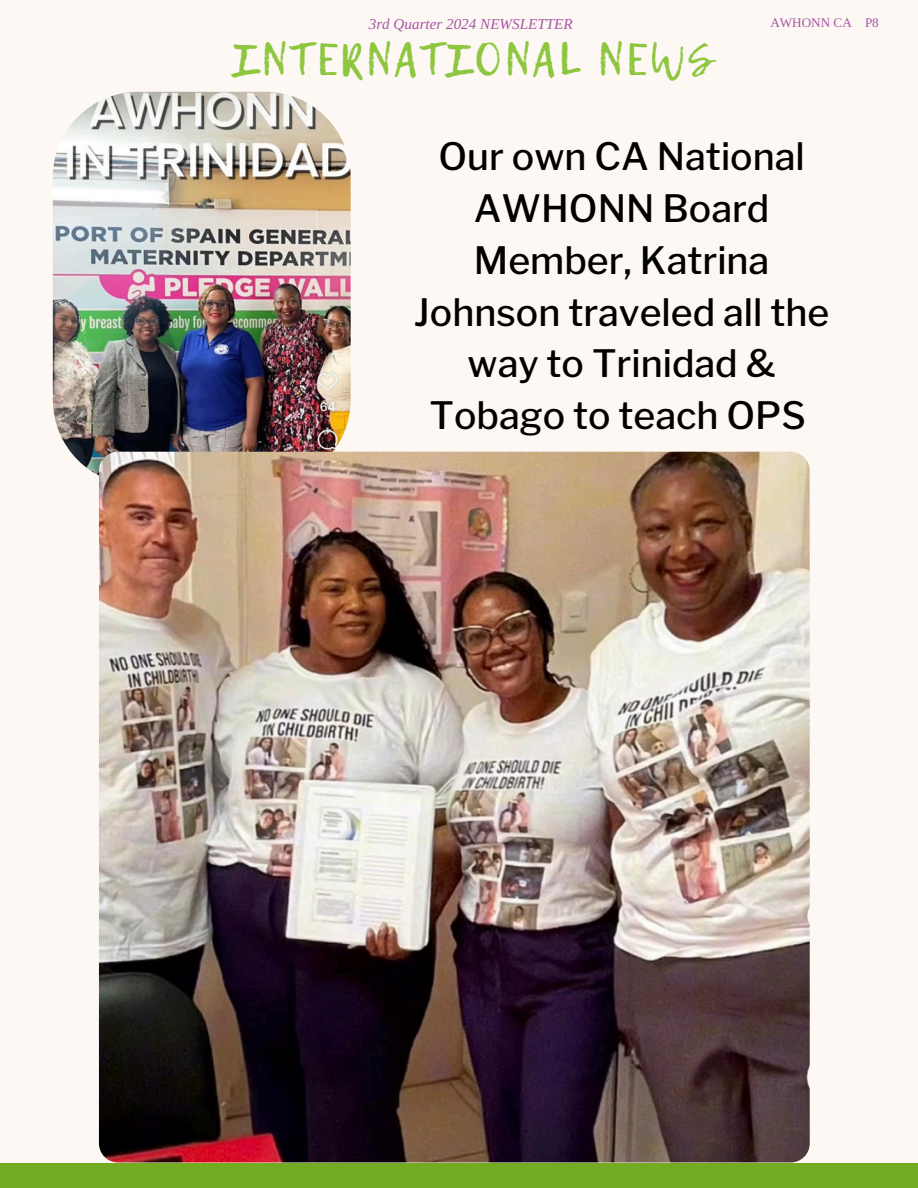
<style>
.page{position:relative;width:918px;height:1188px;background:#fdf8f3}
.page>*{position:absolute;margin:0;border:0;box-sizing:border-box;transform-origin:0 0}
.t1{font:44.7px "Lemon Tuesday";letter-spacing:.05em;color:#8ec63f}
.t2{font:500 37.5px/51.8px "Libre Franklin";color:#000;text-align:center}
.t3{font:italic 15.15px "Libra Serif Modern";color:#a656a5}
.t4{font:13.2px "Libra Serif Modern";color:#a656a5}
</style>
<div class="page">
<img style="left:53px;top:92px;width:298px;height:393px;border-radius:85px">
<img style="left:99px;top:452px;width:711px;height:710px;border-radius:19px">
<div style="left:0;top:1163px;width:918px;height:25px;background:#73ab22"></div>
<h2 class="t3" style="left:369px;top:15px;width:206px">3rd Quarter 2024 NEWSLETTER</h2>
<p class="t4" style="left:770px;top:15px;width:110px">AWHONN CA P8</p>
<p class="t1" style="left:234px;top:26px;width:479px">INTERNATIONAL NEWS</p>
<p class="t2" style="left:414px;top:131px;width:417px">Our own CA National<br>AWHONN Board<br>Member, Katrina<br>Johnson traveled all the way to Trinidad &amp;<br>Tobago to teach OPS</p>
</div>
